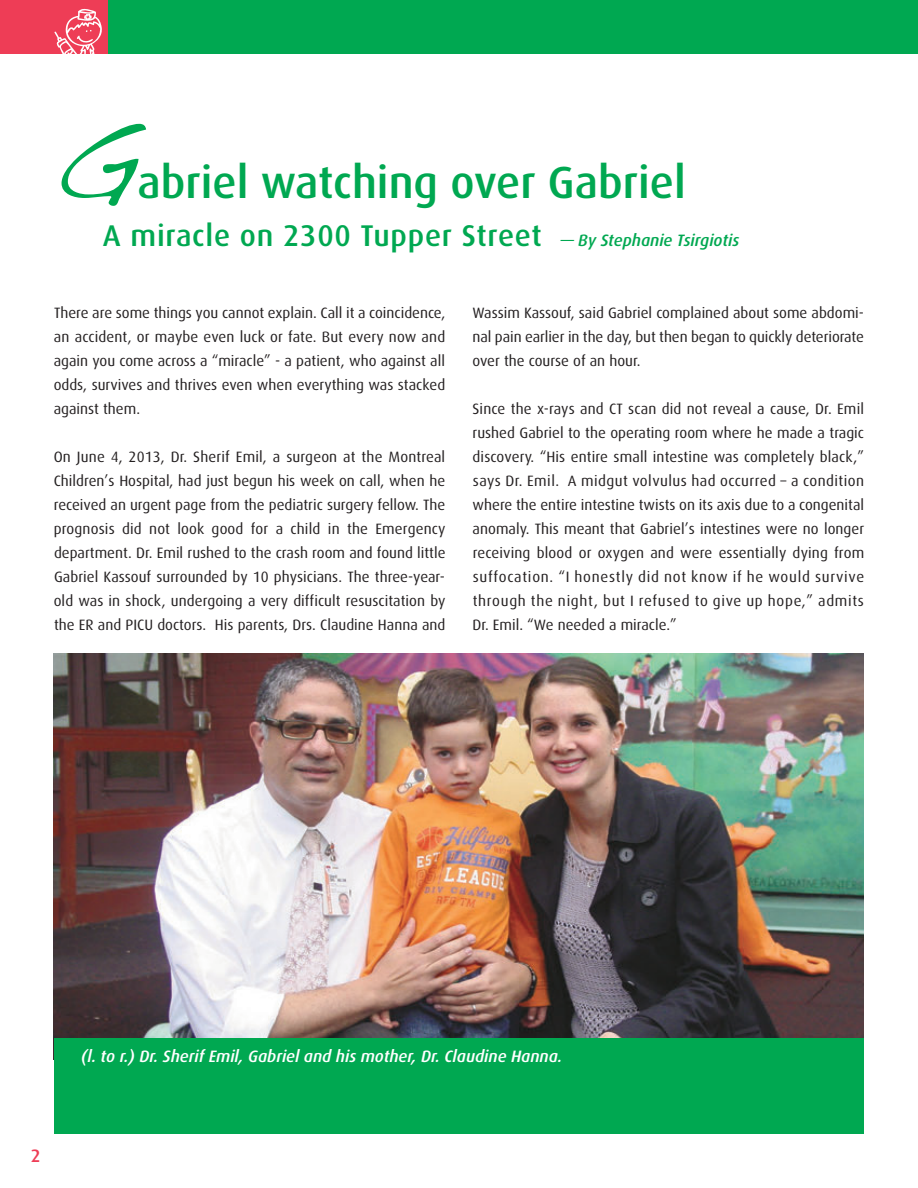
<style>
.page{position:relative;width:918px;height:1188px;background:#fff}
.page>*{position:absolute;margin:0;border:0;box-sizing:border-box;transform-origin:0 0}
.t1{font:102px "Handwriting Dakota";color:#00a851}
.t2{font:500 45px "Dax";color:#00a851}
.t3{font:500 30px "Dax";letter-spacing:.025em;color:#00a851}
.t4{font:500 18px "Dax";color:#ee3d56}
.t5{font:italic 500 16.5px "Dax";color:#fff}
.t6{font:15px/24px "Dax";color:#231f20;text-align:justify}
.s1{font-style:italic;font-size:16.5px}
</style>
<div class="page">
<img style="left:54px;top:654px;width:810px;height:384px">
<div style="left:54px;top:1038px;width:810px;height:96px;background:#00a851"></div>
<div style="left:0;top:0;width:918px;height:54px;background:#00a851"></div>
<div style="left:0;top:0;width:108px;height:54px;background:#ee3d56"></div>
<svg style="left:54px;top:9px;width:48px;height:45px"></svg>
<h1 class="t1" style="left:54px;top:103px;width:85px">G</h1>
<h2 class="t2" style="left:138px;top:157px;width:550px">abriel watching over Gabriel</h2>
<h3 class="t3" style="left:103px;top:219px;width:638px">A miracle on 2300 Tupper Street <span class="s1">— By Stephanie Tsirgiotis</span></h3>
<p class="t6" style="left:54px;top:301px;width:393px">There are some things you cannot explain. Call it a coincidence, an accident, or maybe even luck or fate. But every now and again you come across a “miracle” - a patient, who against all odds, survives and thrives even when everything was stacked against them.</p>
<p class="t6" style="left:54px;top:445px;width:393px">On June 4, 2013, Dr. Sherif Emil, a surgeon at the Montreal Children’s Hospital, had just begun his week on call, when he received an urgent page from the pediatric surgery fellow. The prognosis did not look good for a child in the Emergency department. Dr. Emil rushed to the crash room and found little Gabriel Kassouf surrounded by 10 physicians. The three-year&shy;old was in shock, undergoing a very difficult resuscitation by the ER and PICU doctors. His parents, Drs. Claudine Hanna and</p>
<p class="t6" style="left:473px;top:301px;width:393px">Wassim Kassouf, said Gabriel complained about some abdomi&shy;nal pain earlier in the day, but then began to quickly deteriorate over the course of an hour.</p>
<p class="t6" style="left:473px;top:397px;width:393px">Since the x-rays and CT scan did not reveal a cause, Dr. Emil rushed Gabriel to the operating room where he made a tragic discovery. “His entire small intestine was completely black,” says Dr. Emil. A midgut volvulus had occurred – a condition where the entire intestine twists on its axis due to a congenital anomaly. This meant that Gabriel’s intestines were no longer receiving blood or oxygen and were essentially dying from suffocation. “I honestly did not know if he would survive through the night, but I refused to give up hope,” admits Dr. Emil. “We needed a miracle.”</p>
<p class="t4" style="left:31px;top:1145px;width:11px">2</p>
<p class="t5" style="left:81px;top:1047px;width:483px">(l. to r.) Dr. Sherif Emil, Gabriel and his mother, Dr. Claudine Hanna.</p>
</div>
